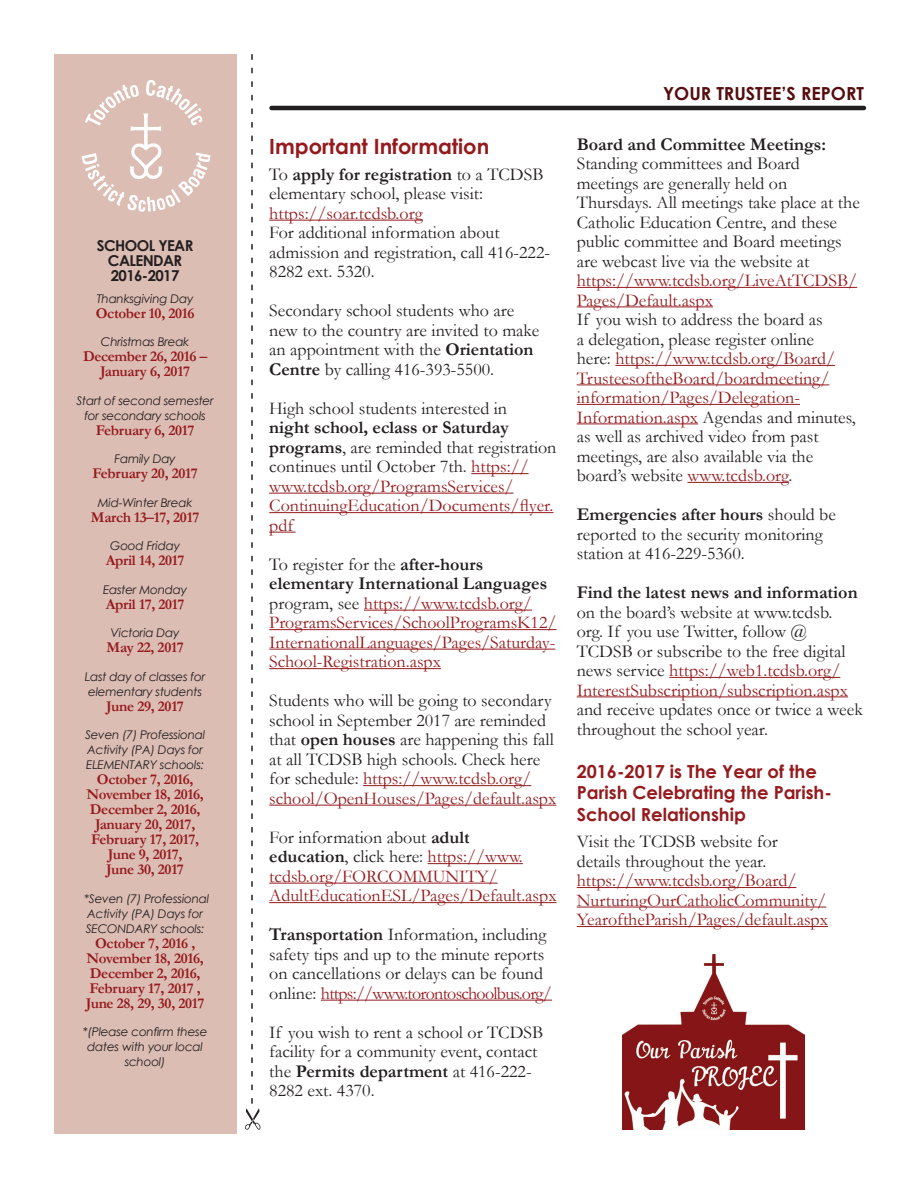
<style>
.page{position:relative;width:918px;height:1188px;background:#fff}
.page>*{position:absolute;margin:0;border:0;box-sizing:border-box;transform-origin:0 0}
.t1{font:700 21px "Century Gothic";color:#951a1d}
.t2{font:18px/19.5px "Garamond";color:#231f20}
.t3{font:18px/19.5px "Garamond";color:#951a1d}
.t4{font:700 18px/21.6px "Century Gothic";color:#951a1d}
.t5{font:700 18px "Century Gothic";color:#550d0e}
.t6{font:700 15px/15px "Garamond";letter-spacing:-.02em;color:#951a1d;text-align:center}
.t7{font:700 15px/15px "Century Gothic";letter-spacing:-.04em;color:#231f20;text-align:center}
.t8{font:italic 12px/15px "Century Gothic";letter-spacing:-.02em;color:#231f20}
.s1{font-weight:700}
.s2{color:#951a1d}
.s3{color:#231f20}
.s4{font-weight:700;color:#231f20}
</style>
<div class="page">
<div style="left:54px;top:54px;width:182px;height:1080px;background:#dcbdb4"></div>
<svg style="left:82px;top:80px;width:129px;height:132px"></svg>
<hr style="left:272px;top:106px;width:592px;height:4px;background:#231f20">
<svg style="left:245px;top:55px;width:15px;height:1075px"></svg>
<hr style="left:269px;top:220px;width:154px;height:1px;background:#951a1d">
<hr style="left:471px;top:473px;width:58px;height:1px;background:#951a1d">
<hr style="left:269px;top:493px;width:245px;height:1px;background:#951a1d">
<hr style="left:269px;top:512px;width:284px;height:1px;background:#951a1d">
<svg style="left:269px;top:532px;width:27px;height:1px"></svg>
<hr style="left:364px;top:610px;width:168px;height:1px;background:#951a1d">
<hr style="left:269px;top:629px;width:287px;height:1px;background:#951a1d">
<hr style="left:269px;top:649px;width:286px;height:1px;background:#951a1d">
<hr style="left:269px;top:668px;width:172px;height:1px;background:#951a1d">
<hr style="left:363px;top:785px;width:168px;height:1px;background:#951a1d">
<hr style="left:269px;top:805px;width:287px;height:1px;background:#951a1d">
<hr style="left:428px;top:863px;width:95px;height:1px;background:#951a1d">
<hr style="left:269px;top:883px;width:229px;height:1px;background:#951a1d">
<hr style="left:269px;top:902px;width:287px;height:1px;background:#951a1d">
<hr style="left:321px;top:1000px;width:231px;height:1px;background:#951a1d">
<hr style="left:577px;top:287px;width:280px;height:1px;background:#951a1d">
<hr style="left:577px;top:306px;width:136px;height:1px;background:#951a1d">
<hr style="left:615px;top:365px;width:220px;height:1px;background:#951a1d">
<hr style="left:577px;top:384px;width:252px;height:1px;background:#951a1d">
<hr style="left:577px;top:404px;width:223px;height:1px;background:#951a1d">
<hr style="left:577px;top:423px;width:121px;height:1px;background:#951a1d">
<hr style="left:687px;top:482px;width:101px;height:1px;background:#951a1d">
<hr style="left:669px;top:677px;width:171px;height:1px;background:#951a1d">
<hr style="left:577px;top:696px;width:271px;height:1px;background:#951a1d">
<hr style="left:577px;top:887px;width:219px;height:1px;background:#951a1d">
<hr style="left:577px;top:907px;width:249px;height:1px;background:#951a1d">
<hr style="left:577px;top:926px;width:251px;height:1px;background:#951a1d">
<img style="left:622px;top:955px;width:182px;height:175px">
<p class="t7" style="left:97px;top:238px;width:98px">SCHOOL YEAR<br>CALENDAR</p>
<p class="t7" style="left:111px;top:268px;width:70px">2016-2017</p>
<p class="t8" style="left:97px;top:291px;width:98px">Thanksgiving Day</p>
<p class="t6" style="left:96px;top:305px;width:100px">October 10, 2016</p>
<p class="t8" style="left:101px;top:334px;width:90px">Christmas Break</p>
<p class="t6" style="left:83px;top:349px;width:126px">December 26, 2016 –<br>January 6, 2017</p>
<p class="t8" style="left:77px;top:393px;width:139px;text-align:center">Start of second semester for secondary schools</p>
<p class="t6" style="left:96px;top:422px;width:100px">February 6, 2017</p>
<p class="t8" style="left:115px;top:451px;width:63px">Family Day</p>
<p class="t6" style="left:92px;top:466px;width:107px">February 20, 2017</p>
<p class="t8" style="left:98px;top:495px;width:96px">Mid-Winter Break</p>
<p class="t6" style="left:91px;top:509px;width:110px">March 13–17, 2017</p>
<p class="t8" style="left:110px;top:538px;width:72px">Good Friday</p>
<p class="t6" style="left:106px;top:553px;width:80px">April 14, 2017</p>
<p class="t8" style="left:103px;top:582px;width:86px">Easter Monday</p>
<p class="t6" style="left:106px;top:596px;width:80px">April 17, 2017</p>
<p class="t8" style="left:111px;top:625px;width:70px">Victoria Day</p>
<p class="t6" style="left:107px;top:640px;width:79px">May 22, 2017</p>
<p class="t8" style="left:85px;top:669px;width:122px">Last day of classes for elementary students</p>
<p class="t6" style="left:106px;top:698px;width:79px">June 29, 2017</p>
<p class="t8" style="left:85px;top:727px;width:122px">Seven (7) Professional<br>Activity (PA) Days for<br>ELEMENTARY schools:</p>
<p class="t6" style="left:87px;top:772px;width:119px">October 7, 2016,<br>November 18, 2016,<br>December 2, 2016,<br>January 20, 2017,<br>February 17, 2017,</p>
<p class="t6" style="left:108px;top:847px;width:76px">June 9, 2017,</p>
<p class="t6" style="left:106px;top:862px;width:79px">June 30, 2017</p>
<p class="t8" style="left:84px;top:891px;width:127px">*Seven (7) Professional<br>Activity (PA) Days for<br>SECONDARY schools:</p>
<p class="t6" style="left:87px;top:935px;width:119px">October 7, 2016 ,<br>November 18, 2016,<br>December 2, 2016,<br>February 17, 2017 ,</p>
<p class="t6" style="left:86px;top:995px;width:120px">June 28, 29, 30, 2017</p>
<p class="t8" style="left:83px;top:1024px;width:126px;text-align:center">*(Please confirm these dates with your local school)</p>
<p class="t1" style="left:269px;top:133px;width:222px">Important Information</p>
<p class="t2" style="left:269px;top:164px;width:276px">To <span class="s1">apply for registration</span> to a TCDSB elementary school, please visit:</p>
<p class="t3" style="left:269px;top:203px;width:155px">https://soar.tcdsb.org</p>
<p class="t2" style="left:269px;top:223px;width:282px">For additional information about admission and registration, call 416-222-<br>8282 ext. 5320.</p>
<p class="t2" style="left:269px;top:301px;width:271px">Secondary school students who are new to the country are invited to make an appointment with the <span class="s1">Orientation Centre</span> by calling 416-393-5500.</p>
<p class="t2" style="left:269px;top:398px;width:289px">High school students interested in<br><span class="s1">night school, eclass or Saturday programs</span>, are reminded that registration continues until October 7th. <span class="s2">https:// www.tcdsb.org/ProgramsServices/ ContinuingEducation/Documents/flyer. pdf</span></p>
<p class="t3" style="left:269px;top:554px;width:289px"><span class="s3">To register for the</span> <span class="s4">after-hours elementary International Languages </span><span class="s3">program, see</span> https://www.tcdsb.org/ ProgramsServices/SchoolProgramsK12/ InternationalLanguages/Pages/Saturday-School-Registration.aspx</p>
<p class="t2" style="left:269px;top:691px;width:289px">Students who will be going to secondary school in September 2017 are reminded that <span class="s1">open houses</span> are happening this fall at all TCDSB high schools. Check here for schedule: <span class="s2">https://www.tcdsb.org/ school/OpenHouses/Pages/default.aspx</span></p>
<p class="t3" style="left:269px;top:827px;width:289px"><span class="s3">For information about</span> <span class="s4">adult<br>education</span><span class="s3">, click here:</span> https://www. tcdsb.org/FORCOMMUNITY/ AdultEducationESL/Pages/Default.aspx</p>
<p class="t2" style="left:269px;top:925px;width:284px"><span class="s1">Transportation</span> Information, including safety tips and up to the minute reports on cancellations or delays can be found online: <span class="s2">https://www.torontoschoolbus.org/</span></p>
<p class="t2" style="left:269px;top:1022px;width:276px">If you wish to rent a school or TCDSB facility for a community event, contact the <span class="s1">Permits department</span> at 416-222-<br>8282 ext. 4370.</p>
<p class="t5" style="left:663px;top:82px;width:202px">YOUR TRUSTEE’S REPORT</p>
<p class="t2" style="left:577px;top:134px;width:285px"><span class="s1">Board and Committee Meetings:<br></span>Standing committees and Board meetings are generally held on Thursdays. All meetings take place at the Catholic Education Centre, and these public committee and Board meetings are webcast live via the website at <span class="s2">https://www.tcdsb.org/LiveAtTCDSB/ Pages/Default.aspx</span></p>
<p class="t2" style="left:577px;top:309px;width:280px">If you wish to address the board as<br>a delegation, please register online<br>here: <span class="s2">https://www.tcdsb.org/Board/ TrusteesoftheBoard/boardmeeting/ information/Pages/Delegation-Information.aspx</span> Agendas and minutes, as well as archived video from past meetings, are also available via the board’s website <span class="s2">www.tcdsb.org</span>.</p>
<p class="t2" style="left:577px;top:504px;width:261px"><span class="s1">Emergencies after hours</span> should be reported to the security monitoring station at 416-229-5360.</p>
<p class="t2" style="left:577px;top:582px;width:288px"><span class="s1">Find the latest news and information </span>on the board’s website at www.tcdsb. org. If you use Twitter, follow @ TCDSB or subscribe to the free digital news service <span class="s2">https://web1.tcdsb.org/ InterestSubscription/subscription.aspx </span>and receive updates once or twice a week throughout the school year.</p>
<p class="t4" style="left:577px;top:760px;width:257px">2016-2017 is The Year of the<br>Parish Celebrating the Parish-<br>School Relationship</p>
<p class="t3" style="left:577px;top:832px;width:253px"><span class="s3">Visit the TCDSB website for<br>details throughout the year. </span>https://www.tcdsb.org/Board/ NurturingOurCatholicCommunity/ YearoftheParish/Pages/default.aspx</p>
</div>
